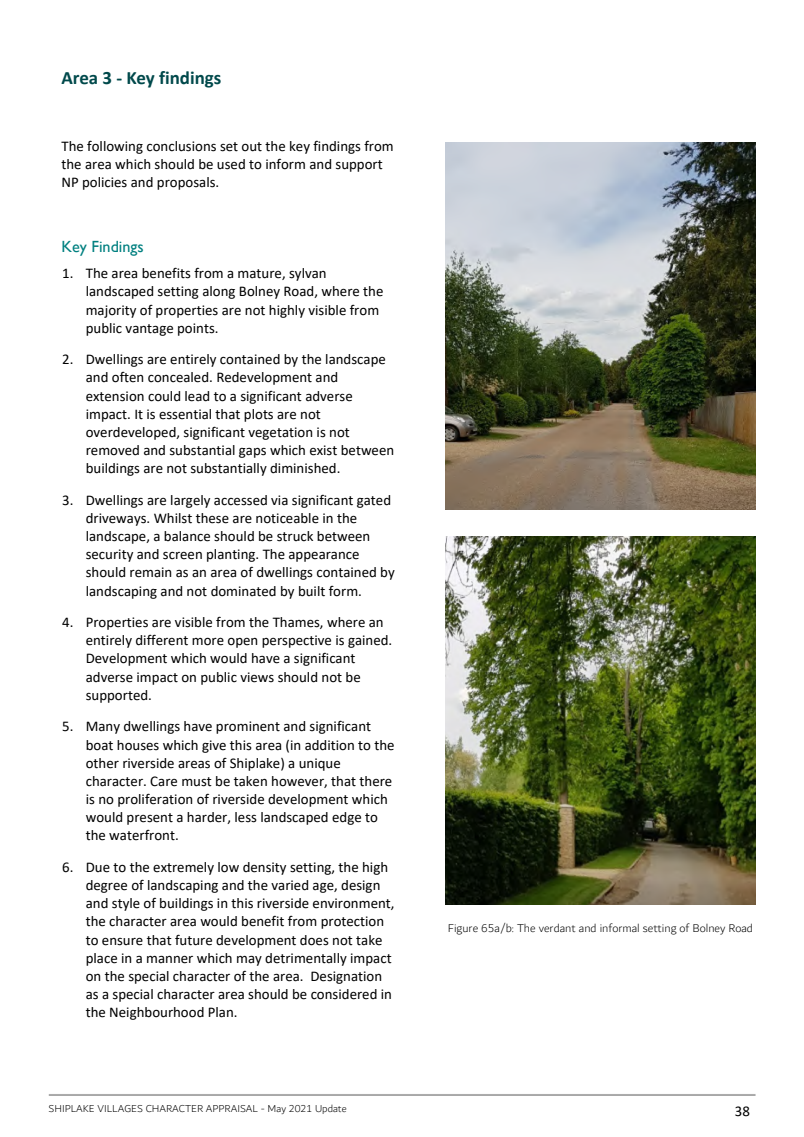
<style>
.page{position:relative;width:804px;height:1137px;background:#fff}
.page>*{position:absolute;margin:0;border:0;box-sizing:border-box;transform-origin:0 0}
.t1{font:700 18.9px "Calibri";color:#00494b}
.t2{font:16.2px "Gill Sans";color:#008080}
.t3{font:14.85px/18.1px "Calibri";color:#000}
.t4{font:300 12.15px "Dubai";color:#000}
.t5{font:300 10.8px "Dubai";color:#000}
</style>
<div class="page">
<hr style="left:49px;top:1095px;width:706px;height:1px;background:#000">
<hr style="left:49px;top:1094px;width:706px;height:1px;background:#000">
<img style="left:445px;top:142px;width:310px;height:368px">
<img style="left:445px;top:537px;width:310px;height:367px">
<p class="t1" style="left:61px;top:70px;width:161px">Area 3 - Key findings</p>
<p class="t3" style="left:61px;top:138px;width:334px">The following conclusions set out the key findings from the area which should be used to inform and support<br>NP policies and proposals.</p>
<p class="t2" style="left:61px;top:241px;width:84px">Key Findings</p>
<p class="t3" style="left:86px;top:265px;width:299px;text-indent:-23px">1. The area benefits from a mature, sylvan landscaped setting along Bolney Road, where the majority of properties are not highly visible from public vantage points.</p>
<p class="t3" style="left:86px;top:351px;width:310px;text-indent:-23px">2. Dwellings are entirely contained by the landscape and often concealed. Redevelopment and extension could lead to a significant adverse impact. It is essential that plots are not overdeveloped, significant vegetation is not removed and substantial gaps which exist between buildings are not substantially diminished.</p>
<p class="t3" style="left:86px;top:492px;width:310px;text-indent:-23px">3. Dwellings are largely accessed via significant gated driveways. Whilst these are noticeable in the landscape, a balance should be struck between security and screen planting. The appearance should remain as an area of dwellings contained by landscaping and not dominated by built form.</p>
<p class="t3" style="left:86px;top:614px;width:308px;text-indent:-23px">4. Properties are visible from the Thames, where an entirely different more open perspective is gained.<br>Development which would have a significant adverse impact on public views should not be supported.</p>
<p class="t3" style="left:86px;top:718px;width:310px;text-indent:-23px">5. Many dwellings have prominent and significant boat houses which give this area (in addition to the other riverside areas of Shiplake) a unique character. Care must be taken however, that there is no proliferation of riverside development which would present a harder, less landscaped edge to the waterfront.</p>
<p class="t3" style="left:86px;top:859px;width:310px;text-indent:-23px">6. Due to the extremely low density setting, the high degree of landscaping and the varied age, design and style of buildings in this riverside environment, the character area would benefit from protection to ensure that future development does not take place in a manner which may detrimentally impact on the special character of the area. Designation as a special character area should be considered in the Neighbourhood Plan.</p>
<p class="t5" style="left:49px;top:1104px;width:299px">SHIPLAKE VILLAGES CHARACTER APPRAISAL - May 2021 Update</p>
<p class="t4" style="left:448px;top:922px;width:306px">Figure 65a/b: The verdant and informal setting of Bolney Road</p>
<p class="t3" style="left:735px;top:1103px;width:17px">38</p>
</div>
